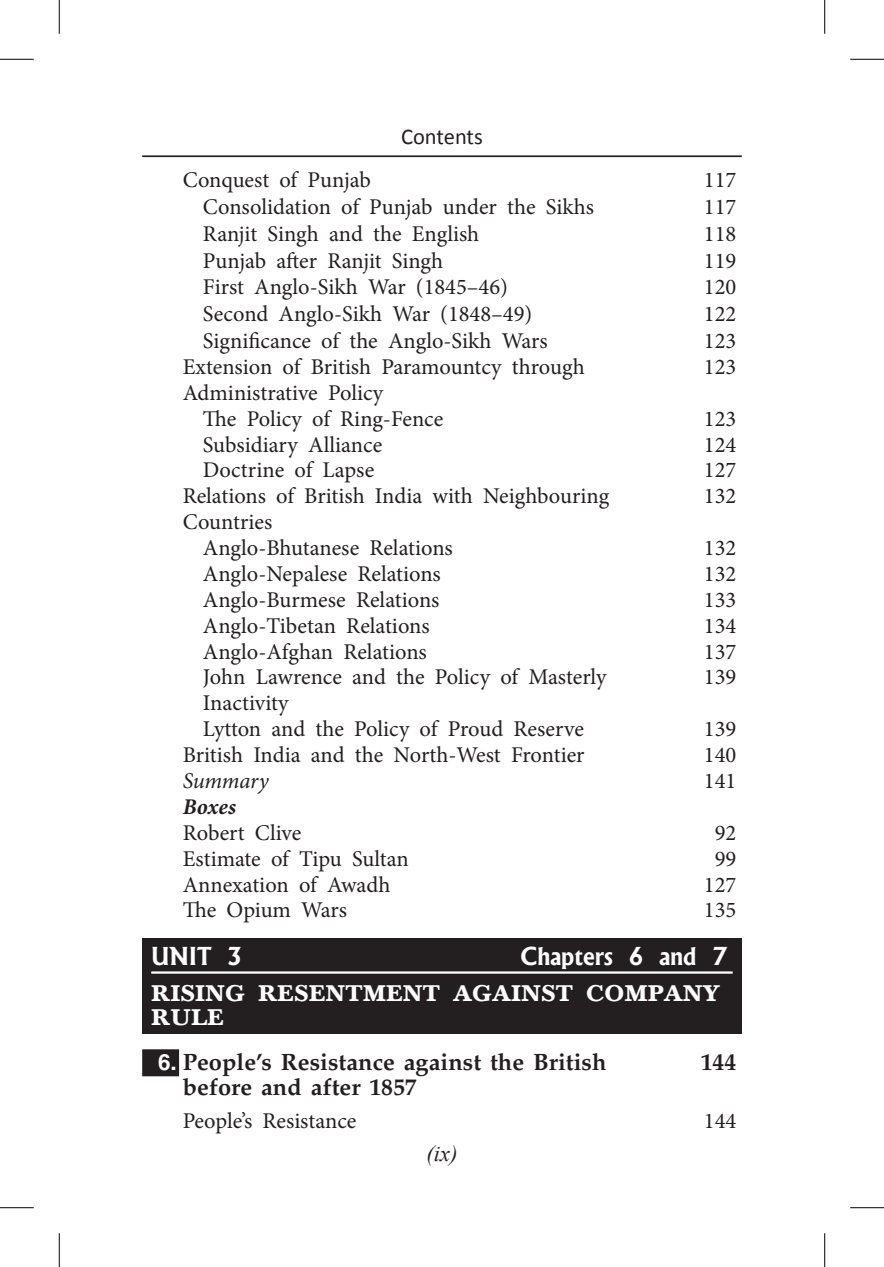
<style>
.page{position:relative;width:884px;height:1267px;background:#fff}
.page>*{position:absolute;margin:0;border:0;box-sizing:border-box;transform-origin:0 0}
.Tabe_1_2{font:700 23.62px "Palatino";color:#231f20}
.Contant_heading{font:700 23.62px/24.3px "Baskerville";color:#fff}
.Contant_heading-2{font:700 23.62px "Albertus";color:#fff}
.Contents{font:22.5px "Minion Pro";color:#231f20}
.t1{font:22.5px "Calibri";color:#231f20}
.Contents-2{font:italic 22.5px "Minion Pro";letter-spacing:-.015em;color:#231f20}
.Contents-3{font:italic 700 22.5px "Minion Pro";letter-spacing:.005em;color:#231f20}
.t2{font:italic 22.5px "Times New Roman";color:#231f20}
.s1{font-family:"Helvetica";font-size:22.5px;color:#fff}
</style>
<div class="page">
<hr style="left:142px;top:155px;width:600px;height:2px;background:#231f20">
<div style="left:142px;top:1049px;width:37px;height:27px;background:#231f20"></div>
<div style="left:142px;top:937px;width:600px;height:36px;background:#231f20"></div>
<div style="left:142px;top:973px;width:600px;height:61px;background:#231f20"></div>
<hr style="left:151px;top:971px;width:582px;height:2px;background:#fff">
<hr style="left:0;top:59px;width:34px;height:1px;background:#000">
<hr style="left:850px;top:59px;width:34px;height:1px;background:#000">
<hr style="left:0;top:1207px;width:34px;height:1px;background:#000">
<hr style="left:850px;top:1207px;width:34px;height:1px;background:#000">
<hr style="left:59px;top:0;width:1px;height:34px;background:#000">
<hr style="left:59px;top:1233px;width:1px;height:34px;background:#000">
<hr style="left:824px;top:0;width:1px;height:34px;background:#000">
<hr style="left:824px;top:1233px;width:1px;height:34px;background:#000">
<p class="t1" style="left:401px;top:122px;width:83px">Contents</p>
<p class="Contents" style="left:183px;top:165px;width:190px">Conquest of Punjab</p>
<p class="Contents" style="left:704px;top:165px;width:34px">117</p>
<p class="Contents" style="left:203px;top:192px;width:392px">Consolidation of Punjab under the Sikhs</p>
<p class="Contents" style="left:704px;top:192px;width:34px">117</p>
<p class="Contents" style="left:203px;top:219px;width:278px">Ranjit Singh and the English</p>
<p class="Contents" style="left:704px;top:219px;width:34px">118</p>
<p class="Contents" style="left:203px;top:245px;width:242px">Punjab after Ranjit Singh</p>
<p class="Contents" style="left:704px;top:245px;width:34px">119</p>
<p class="Contents" style="left:203px;top:272px;width:307px">First Anglo-Sikh War (1845–46)</p>
<p class="Contents" style="left:704px;top:272px;width:34px">120</p>
<p class="Contents" style="left:203px;top:299px;width:331px">Second Anglo-Sikh War (1848–49)</p>
<p class="Contents" style="left:704px;top:299px;width:34px">122</p>
<p class="Contents" style="left:203px;top:326px;width:346px">Significance of the Anglo-Sikh Wars</p>
<p class="Contents" style="left:704px;top:326px;width:34px">123</p>
<p class="Contents" style="left:183px;top:352px;width:404px">Extension of British Paramountcy through</p>
<p class="Contents" style="left:704px;top:352px;width:34px">123</p>
<p class="Contents" style="left:183px;top:377px;width:202px">Administrative Policy</p>
<p class="Contents" style="left:203px;top:403px;width:242px">The Policy of Ring-Fence</p>
<p class="Contents" style="left:704px;top:403px;width:34px">123</p>
<p class="Contents" style="left:203px;top:429px;width:181px">Subsidiary Alliance</p>
<p class="Contents" style="left:704px;top:429px;width:34px">124</p>
<p class="Contents" style="left:203px;top:455px;width:173px">Doctrine of Lapse</p>
<p class="Contents" style="left:704px;top:455px;width:34px">127</p>
<p class="Contents" style="left:183px;top:481px;width:428px">Relations of British India with Neighbouring</p>
<p class="Contents" style="left:704px;top:481px;width:34px">132</p>
<p class="Contents" style="left:183px;top:507px;width:91px">Countries</p>
<p class="Contents" style="left:203px;top:533px;width:251px">Anglo-Bhutanese Relations</p>
<p class="Contents" style="left:704px;top:533px;width:34px">132</p>
<p class="Contents" style="left:203px;top:559px;width:239px">Anglo-Nepalese Relations</p>
<p class="Contents" style="left:704px;top:559px;width:34px">132</p>
<p class="Contents" style="left:203px;top:584px;width:238px">Anglo-Burmese Relations</p>
<p class="Contents" style="left:704px;top:584px;width:34px">133</p>
<p class="Contents" style="left:203px;top:610px;width:228px">Anglo-Tibetan Relations</p>
<p class="Contents" style="left:704px;top:610px;width:34px">134</p>
<p class="Contents" style="left:203px;top:636px;width:225px">Anglo-Afghan Relations</p>
<p class="Contents" style="left:704px;top:636px;width:34px">137</p>
<p class="Contents" style="left:203px;top:662px;width:405px">John Lawrence and the Policy of Masterly</p>
<p class="Contents" style="left:704px;top:662px;width:34px">139</p>
<p class="Contents" style="left:203px;top:688px;width:87px">Inactivity</p>
<p class="Contents" style="left:203px;top:714px;width:382px">Lytton and the Policy of Proud Reserve</p>
<p class="Contents" style="left:704px;top:714px;width:34px">139</p>
<p class="Contents" style="left:183px;top:740px;width:403px">British India and the North-West Frontier</p>
<p class="Contents" style="left:704px;top:740px;width:34px">140</p>
<p class="Contents-2" style="left:183px;top:765px;width:88px">Summary</p>
<p class="Contents" style="left:704px;top:766px;width:34px">141</p>
<p class="Contents-3" style="left:183px;top:790px;width:55px">Boxes</p>
<p class="Contents" style="left:183px;top:817px;width:120px">Robert Clive</p>
<p class="Contents" style="left:715px;top:817px;width:23px">92</p>
<p class="Contents" style="left:183px;top:843px;width:228px">Estimate of Tipu Sultan</p>
<p class="Contents" style="left:715px;top:843px;width:23px">99</p>
<p class="Contents" style="left:183px;top:869px;width:209px">Annexation of Awadh</p>
<p class="Contents" style="left:704px;top:869px;width:34px">127</p>
<p class="Contents" style="left:183px;top:895px;width:166px">The Opium Wars</p>
<p class="Contents" style="left:704px;top:895px;width:34px">135</p>
<p class="Contant_heading-2" style="left:151px;top:941px;width:93px">UNIT 3</p>
<p class="Contant_heading-2" style="left:520px;top:941px;width:208px">Chapters 6 and 7</p>
<p class="Contant_heading" style="left:151px;top:981px;width:570px">RISING RESENTMENT AGAINST COMPANY<br>RULE</p>
<p class="Tabe_1_2" style="left:158px;top:1048px;width:450px"><span class="s1">6.</span> People’s Resistance against the British</p>
<p class="Tabe_1_2" style="left:701px;top:1048px;width:37px">144</p>
<p class="Tabe_1_2" style="left:183px;top:1072px;width:235px">before and after 1857</p>
<p class="Contents" style="left:183px;top:1106px;width:175px">People’s Resistance</p>
<p class="Contents" style="left:704px;top:1106px;width:34px">144</p>
<p class="t2" style="left:426px;top:1137px;width:33px">(ix)</p>
</div>
